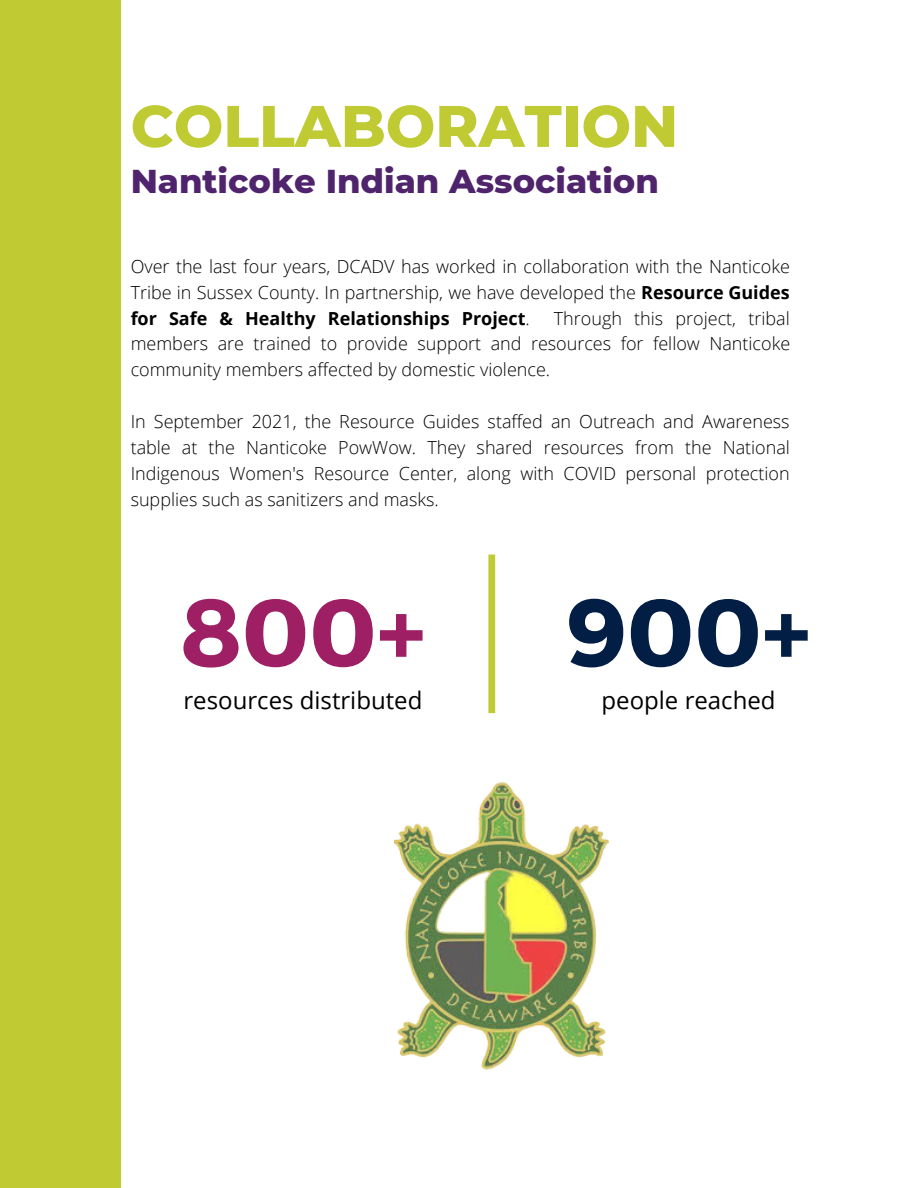
<style>
.page{position:relative;width:918px;height:1188px;background:#fff}
.page>*{position:absolute;margin:0;border:0;box-sizing:border-box;transform-origin:0 0}
.t1{font:700 96px "Montserrat";color:#9e1f63}
.t2{font:700 96px "Montserrat";color:#021e45}
.t3{font:800 58.5px "Montserrat";color:#c0ca33}
.t4{font:800 33.75px "Montserrat";color:#4f246d}
.t5{font:24px "Open Sans";color:#000}
.t6{font:300 18px/25.8px "Open Sans";color:#000;text-align:justify}
.s1{font-weight:700}
</style>
<div class="page">
<div style="left:0;top:0;width:120px;height:1188px;background:#c0ca33"></div>
<div style="left:488px;top:555px;width:7px;height:158px;background:#c0ca33"></div>
<img style="left:395px;top:782px;width:214px;height:288px">
<h2 class="t3" style="left:131px;top:90px;width:549px">COLLABORATION</h2>
<h3 class="t4" style="left:131px;top:160px;width:530px">Nanticoke Indian Association</h3>
<p class="t6" style="left:131px;top:253px;width:661px">Over the last four years, DCADV has worked in collaboration with the Nanticoke Tribe in Sussex County. In partnership, we have developed the <span class="s1">Resource Guides for Safe &amp; Healthy Relationships Project</span>.</p>
<p class="t6" style="left:131px;top:305px;width:661px;text-indent:423px">Through this project, tribal members are trained to provide support and resources for fellow Nanticoke community members affected by domestic violence.</p>
<p class="t6" style="left:131px;top:408px;width:661px">In September 2021, the Resource Guides staffed an Outreach and Awareness table at the Nanticoke PowWow. They shared resources from the National Indigenous Women's Resource Center, along with COVID personal protection supplies such as sanitizers and masks.</p>
<h1 class="t1" style="left:180px;top:570px;width:247px">800+</h1>
<h1 class="t2" style="left:566px;top:570px;width:246px">900+</h1>
<h3 class="t5" style="left:184px;top:683px;width:240px">resources distributed</h3>
<h3 class="t5" style="left:602px;top:683px;width:176px">people reached</h3>
</div>
